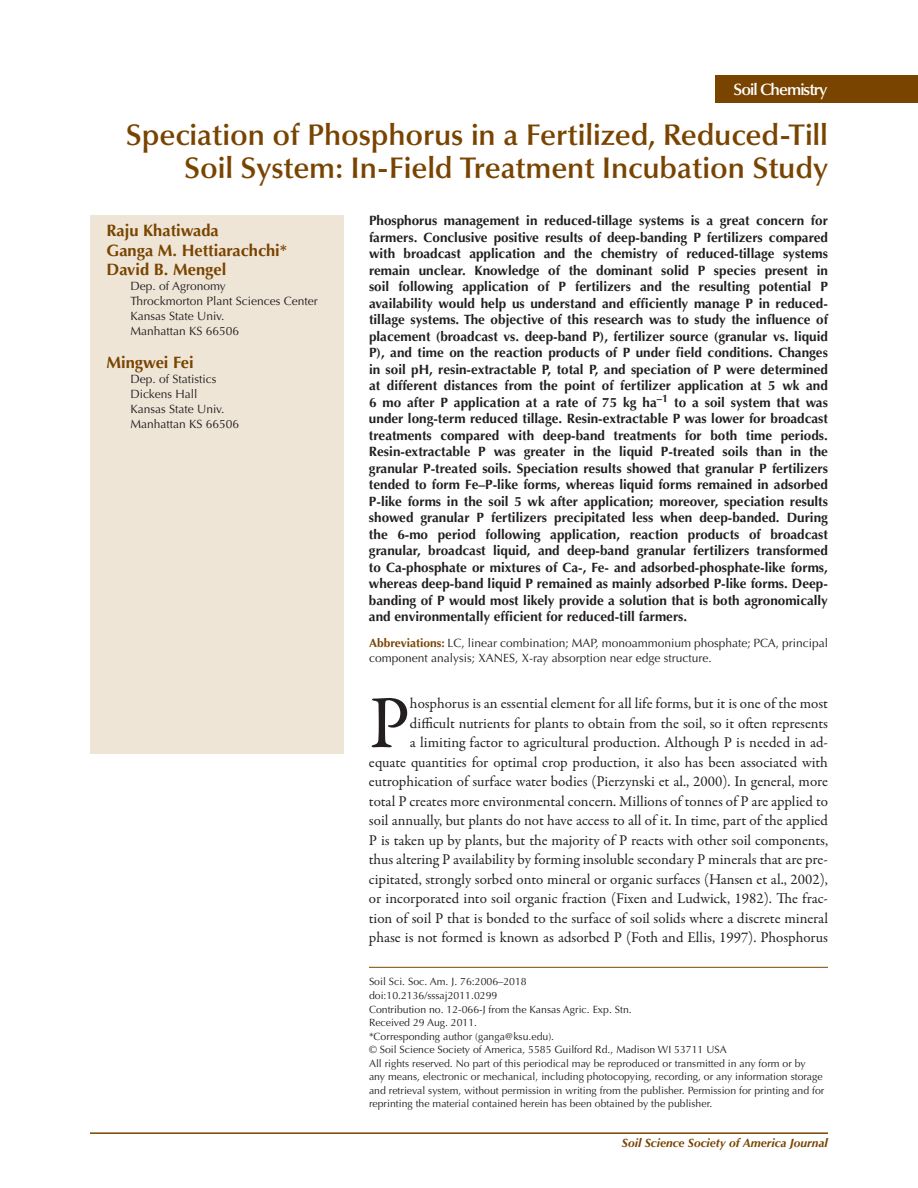
<style>
.page{position:relative;width:918px;height:1188px;background:#fff}
.page>*{position:absolute;margin:0;border:0;box-sizing:border-box;transform-origin:0 0}
.t1{font:75.15px "Garamond Premr Pro";color:#231f20}
.t2{font:600 30px/33px "Optima LT Std";letter-spacing:-.005em;color:#794400;text-align:right}
.t3{font:700 16.5px/19.5px "Optima LT Std";color:#794400}
.t4{font:600 16.5px "Optima LT Std";letter-spacing:-.06em;color:#fff}
.t5{font:15px/19.5px "Garamond Premr Pro";color:#231f20;text-align:right}
.t6{font:700 13.5px/16.5px "Optima LT Std";color:#231f20;text-align:justify}
.t7{font:12px/15px "Optima LT Std";color:#231f20}
.t8{font:italic 700 12px "Optima LT Std";color:#794400}
.t9{font:10.5px/13.5px "Optima LT Std";color:#231f20}
.s1{font-weight:700;color:#794400}
</style>
<div class="page">
<hr style="left:90px;top:1132px;width:738px;height:2px;background:#794400">
<hr style="left:369px;top:967px;width:459px;height:1px;background:#794400">
<div style="left:716px;top:75px;width:202px;height:28px;background:#794400"></div>
<div style="left:90px;top:215px;width:254px;height:539px;background:#efe5d7"></div>
<p class="t4" style="left:734px;top:80px;width:96px">Soil Chemistry</p>
<h2 class="t2" style="left:126px;top:119px;width:704px">Speciation of Phosphorus in a Fertilized, Reduced-Till<br>Soil System: In-Field Treatment Incubation Study</h2>
<p class="t3" style="left:106px;top:221px;width:182px">Raju Khatiwada<br>Ganga M. Hettiarachchi*<br>David B. Mengel</p>
<p class="t7" style="left:130px;top:279px;width:189px">Dep. of Agronomy<br>Throckmorton Plant Sciences Center<br>Kansas State Univ.<br>Manhattan KS 66506</p>
<p class="t3" style="left:106px;top:353px;width:89px">Mingwei Fei</p>
<p class="t7" style="left:130px;top:372px;width:110px">Dep. of Statistics<br>Dickens Hall<br>Kansas State Univ.<br>Manhattan KS 66506</p>
<p class="t6" style="left:369px;top:213px;width:461px">Phosphorus management in reduced-tillage systems is a great concern for farmers. Conclusive positive results of deep-banding P fertilizers compared with broadcast application and the chemistry of reduced-tillage systems remain unclear. Knowledge of the dominant solid P species present in soil following application of P fertilizers and the resulting potential P availability would help us understand and efficiently manage P in reduced&shy;tillage systems. The objective of this research was to study the influence of placement (broadcast vs. deep-band P), fertilizer source (granular vs. liquid P), and time on the reaction products of P under field conditions. Changes in soil pH, resin-extractable P, total P, and speciation of P were determined at different distances from the point of fertilizer application at 5 wk and 6 mo after P application at a rate of 75 kg ha<sup>–1</sup> to a soil system that was under long-term reduced tillage. Resin-extractable P was lower for broadcast treatments compared with deep-band treatments for both time periods.<br>Resin-extractable P was greater in the liquid P-treated soils than in the granular P-treated soils. Speciation results showed that granular P fertilizers tended to form Fe–P-like forms, whereas liquid forms remained in adsorbed P-like forms in the soil 5 wk after application; moreover, speciation results showed granular P fertilizers precipitated less when deep-banded. During the 6-mo period following application, reaction products of broadcast granular, broadcast liquid, and deep-band granular fertilizers transformed to Ca-phosphate or mixtures of Ca-, Fe- and adsorbed-phosphate-like forms, whereas deep-band liquid P remained as mainly adsorbed P-like forms. Deep&shy;banding of P would most likely provide a solution that is both agronomically and environmentally efficient for reduced-till farmers.</p>
<p class="t7" style="left:369px;top:636px;width:461px"><span class="s1">Abbreviations:</span> LC, linear combination; MAP, monoammonium phosphate; PCA, principal component analysis; XANES, X-ray absorption near edge structure.</p>
<p class="t5" style="left:369px;top:694px;width:461px">hosphorus is an essential element for all life forms, but it is one of the most difficult nutrients for plants to obtain from the soil, so it often represents<br>a limiting factor to agricultural production. Although P is needed in ad-<br>equate quantities for optimal crop production, it also has been associated with eutrophication of surface water bodies (Pierzynski et al., 2000). In general, more total P creates more environmental concern. Millions of tonnes of P are applied to soil annually, but plants do not have access to all of it. In time, part of the applied P is taken up by plants, but the majority of P reacts with other soil components, thus altering P availability by forming insoluble secondary P minerals that are pre&shy;cipitated, strongly sorbed onto mineral or organic surfaces (Hansen et al., 2002), or incorporated into soil organic fraction (Fixen and Ludwick, 1982). The frac&shy;tion of soil P that is bonded to the surface of soil solids where a discrete mineral phase is not formed is known as adsorbed P (Foth and Ellis, 1997). Phosphorus</p>
<h1 class="t1" style="left:369px;top:678px;width:42px">P</h1>
<p class="t9" style="left:369px;top:975px;width:457px">Soil Sci. Soc. Am. J. 76:2006–2018<br>doi:10.2136/sssaj2011.0299<br>Contribution no. 12-066-J from the Kansas Agric. Exp. Stn.<br>Received 29 Aug. 2011.<br>*Corresponding author (ganga@ksu.edu).<br>© Soil Science Society of America, 5585 Guilford Rd., Madison WI 53711 USA<br>All rights reserved. No part of this periodical may be reproduced or transmitted in any form or by any means, electronic or mechanical, including photocopying, recording, or any information storage and retrieval system, without permission in writing from the publisher. Permission for printing and for reprinting the material contained herein has been obtained by the publisher.</p>
<p class="t8" style="left:622px;top:1136px;width:208px">Soil Science Society of America Journal</p>
</div>
